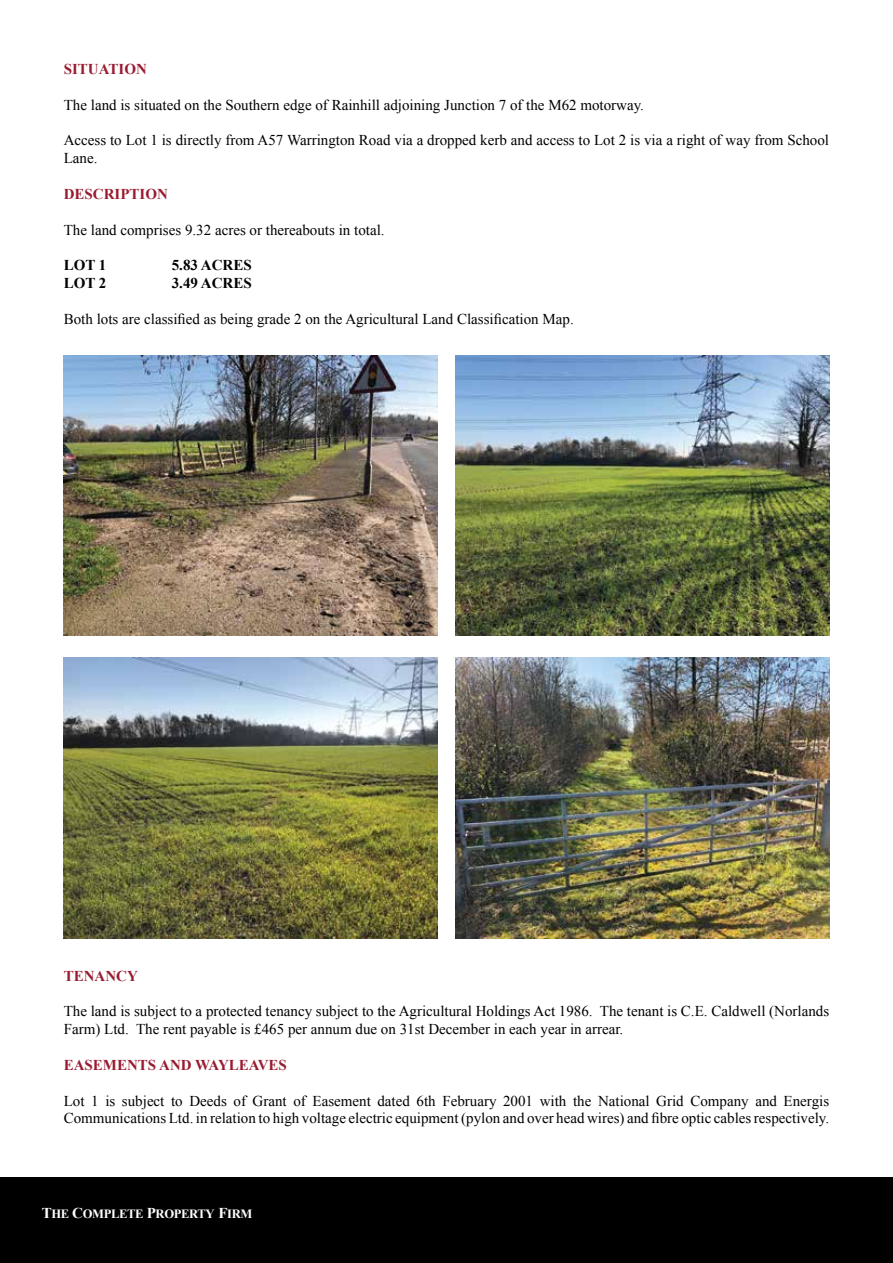
<style>
.page{position:relative;width:893px;height:1263px;background:#fff}
.page>*{position:absolute;margin:0;border:0;box-sizing:border-box;transform-origin:0 0}
.t1{font:15px/17.9px "Times New Roman";color:#000}
.t2{font:700 15px "Times New Roman";color:#991b31}
.t3{font:700 15px "Times New Roman";color:#000}
.t4{font:700 12.6px "Times New Roman";letter-spacing:-.03em;color:#fff}
.s1{font-size:15px}
</style>
<div class="page">
<div style="left:0;top:1178px;width:893px;height:85px;background:#000"></div>
<img style="left:64px;top:355px;width:373px;height:281px">
<img style="left:455px;top:355px;width:374px;height:281px">
<img style="left:64px;top:658px;width:373px;height:280px">
<img style="left:455px;top:658px;width:374px;height:280px">
<p class="t2" style="left:64px;top:59px;width:85px">SITUATION</p>
<p class="t1" style="left:64px;top:95px;width:582px">The land is situated on the Southern edge of Rainhill adjoining Junction 7 of the M62 motorway.</p>
<p class="t1" style="left:64px;top:131px;width:767px">Access to Lot 1 is directly from A57 Warrington Road via a dropped kerb and access to Lot 2 is via a right of way from School<br>Lane.</p>
<p class="t2" style="left:64px;top:183px;width:106px">DESCRIPTION</p>
<p class="t1" style="left:64px;top:220px;width:322px">The land comprises 9.32 acres or thereabouts in total.</p>
<p class="t3" style="left:64px;top:255px;width:44px">LOT 1</p>
<p class="t3" style="left:172px;top:255px;width:82px">5.83 ACRES</p>
<p class="t3" style="left:64px;top:273px;width:44px">LOT 2</p>
<p class="t3" style="left:172px;top:273px;width:82px">3.49 ACRES</p>
<p class="t1" style="left:64px;top:310px;width:511px">Both lots are classified as being grade 2 on the Agricultural Land Classification Map.</p>
<p class="t2" style="left:64px;top:965px;width:76px">TENANCY</p>
<p class="t1" style="left:64px;top:1002px;width:767px">The land is subject to a protected tenancy subject to the Agricultural Holdings Act 1986. The tenant is C.E. Caldwell (Norlands<br>Farm) Ltd. The rent payable is £465 per annum due on 31st December in each year in arrear.</p>
<p class="t2" style="left:64px;top:1054px;width:225px">EASEMENTS AND WAYLEAVES</p>
<p class="t1" style="left:64px;top:1091px;width:767px">Lot 1 is subject to Deeds of Grant of Easement dated 6th February 2001 with the National Grid Company and Energis<br>Communications Ltd. in relation to high voltage electric equipment (pylon and over head wires) and fibre optic cables respectively.</p>
<p class="t4" style="left:42px;top:1205px;width:212px"><span class="s1">T</span>HE <span class="s1">C</span>OMPLETE <span class="s1">P</span>ROPERTY <span class="s1">F</span>IRM</p>
</div>
